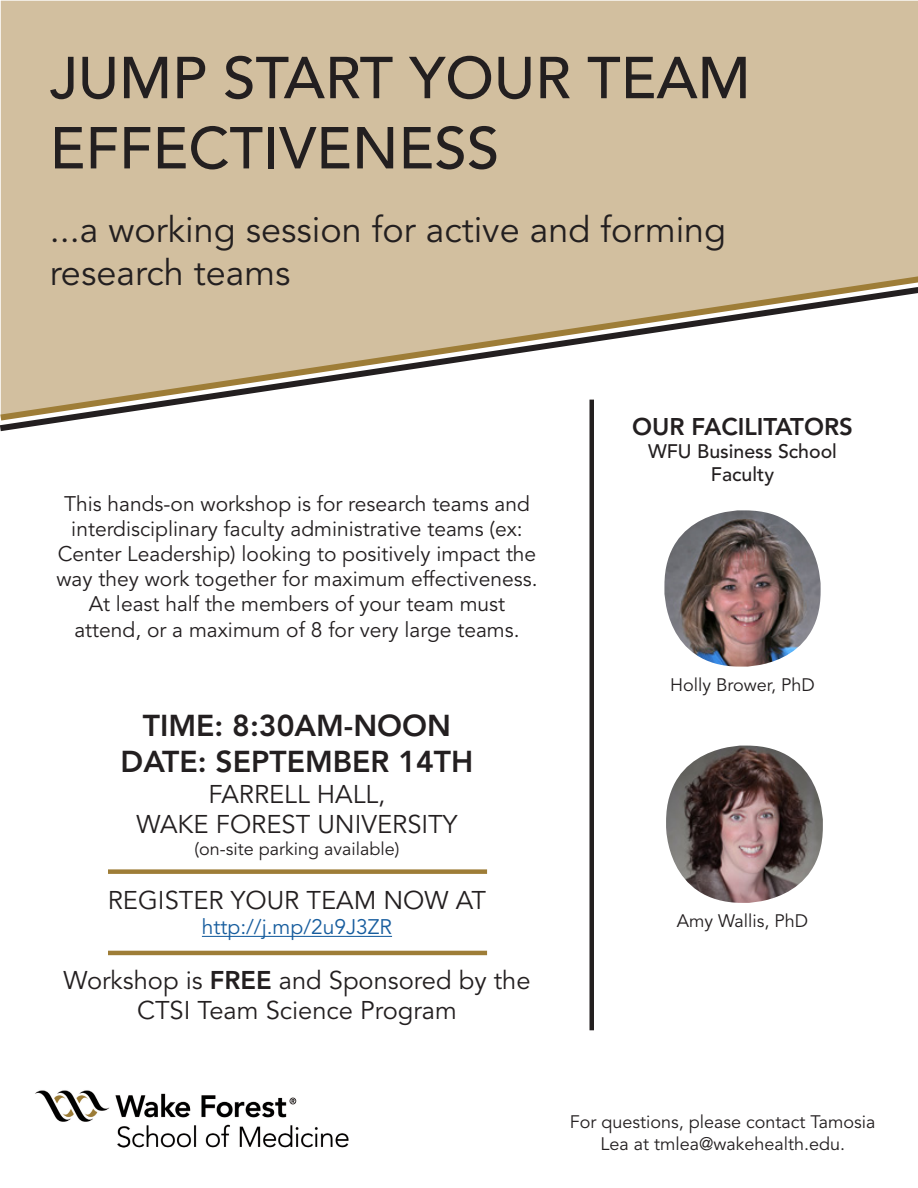
<style>
.page{position:relative;width:918px;height:1188px;background:#fff}
.page>*{position:absolute;margin:0;border:0;box-sizing:border-box;transform-origin:0 0}
.t1{font:500 58.5px/70.2px "Avenir LT Std";color:#231f20}
.t2{font:36px/43.2px "Avenir LT Std";color:#231f20}
.t3{font:800 30px "Avenir LT Std";color:#231f20}
.t4{font:25.5px "Avenir LT Std";color:#231f20}
.t5{font:800 24px "Avenir LT Std";color:#231f20}
.t6{font:21px/25.2px "Avenir LT Std";color:#231f20;text-align:center}
.t7{font:21px "Avenir LT Std";color:#175d9e}
.t8{font:500 19.5px "Avenir LT Std";color:#231f20}
.t9{font:18px/21.6px "Avenir LT Std";color:#231f20;text-align:center}
.s1{font-weight:800}
</style>
<div class="page">
<div style="left:1px;top:1px;width:917px;height:271px;background:#d2bf9f"></div>
<hr style="left:590px;top:400px;width:4px;height:630px;background:#231f20">
<hr style="left:202px;top:936px;width:190px;height:1px;background:#175d9e">
<div style="left:0;top:272px;width:918px;height:11px;background:#d2bf9f"></div>
<svg style="left:0;top:283px;width:918px;height:152px"></svg>
<img style="left:35px;top:1090px;width:314px;height:58px">
<div style="left:108px;top:869px;width:379px;height:5px;background:#9e7d37"></div>
<hr style="left:108px;top:951px;width:379px;height:4px;background:#9e7d37">
<img style="left:664px;top:510px;width:157px;height:157px">
<img style="left:666px;top:746px;width:157px;height:157px">
<p class="t1" style="left:50px;top:44px;width:702px">JUMP START YOUR TEAM<br>EFFECTIVENESS</p>
<p class="t2" style="left:50px;top:209px;width:678px">...a working session for active and forming research teams</p>
<p class="t6" style="left:56px;top:491px;width:483px">This hands-on workshop is for research teams and interdisciplinary faculty administrative teams (ex:<br>Center Leadership) looking to positively impact the way they work together for maximum effectiveness.<br>At least half the members of your team must attend, or a maximum of 8 for very large teams.</p>
<p class="t3" style="left:143px;top:708px;width:310px">TIME: 8:30AM-NOON</p>
<p class="t3" style="left:121px;top:744px;width:354px">DATE: SEPTEMBER 14TH</p>
<p class="t4" style="left:209px;top:779px;width:178px">FARRELL HALL,</p>
<p class="t4" style="left:136px;top:810px;width:323px">WAKE FOREST UNIVERSITY</p>
<p class="t9" style="left:195px;top:838px;width:207px">(on-site parking available)</p>
<p class="t4" style="left:108px;top:886px;width:380px">REGISTER YOUR TEAM NOW AT</p>
<p class="t7" style="left:202px;top:915px;width:192px">http://j.mp/2u9J3ZR</p>
<p class="t4" style="left:63px;top:965px;width:469px">Workshop is <span class="s1">FREE</span> and Sponsored by the</p>
<p class="t4" style="left:137px;top:996px;width:321px">CTSI Team Science Program</p>
<p class="t5" style="left:632px;top:412px;width:222px">OUR FACILITATORS</p>
<p class="t8" style="left:648px;top:440px;width:190px">WFU Business School</p>
<p class="t8" style="left:711px;top:463px;width:65px">Faculty</p>
<p class="t9" style="left:670px;top:675px;width:146px">Holly Brower, PhD</p>
<p class="t9" style="left:677px;top:910px;width:133px">Amy Wallis, PhD</p>
<p class="t9" style="left:570px;top:1112px;width:307px">For questions, please contact Tamosia<br>Lea at tmlea@wakehealth.edu.</p>
</div>
